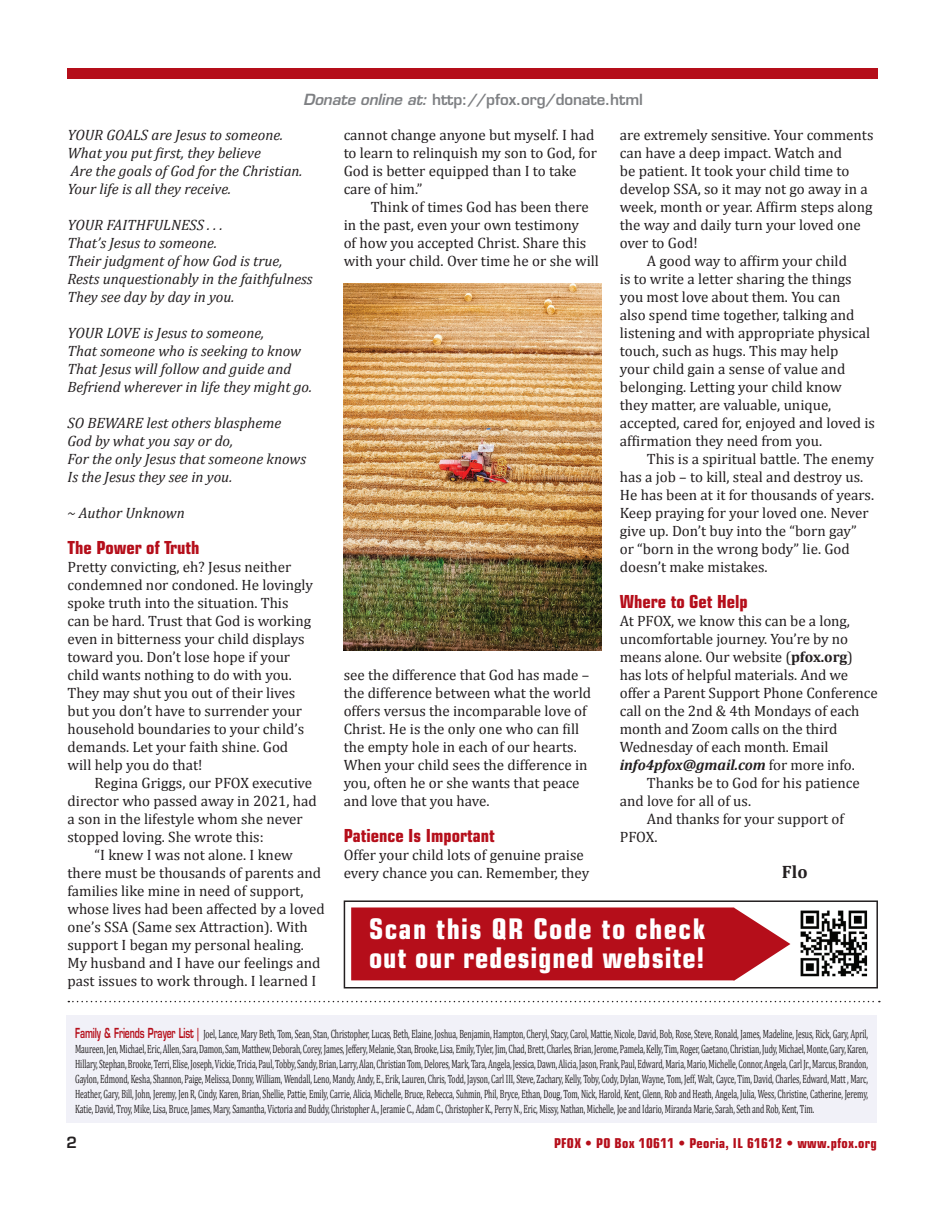
<style>
.page{position:relative;width:932px;height:1215px;background:#fff}
.page>*{position:absolute;margin:0;border:0;box-sizing:border-box;transform-origin:0 0}
.t1{font:700 condensed 28.5px/28.5px "Eurostile LT Std";letter-spacing:.03em;color:#fff}
.t2{font:700 condensed 18px "Eurostile LT Std";color:#b50e1a}
.t3{font:700 18px "Cambria";color:#231f20}
.t4{font:600 15.15px "Eurostile LT Std";color:#231f20}
.t5{font:15px/18px "Cambria";color:#231f20}
.t6{font:italic 15px/18px "Cambria";color:#231f20}
.t7{font:600 15px "Eurostile LT Std";letter-spacing:-.01em;color:#7e8083}
.t8{font:700 condensed 13.65px "Eurostile LT Std";letter-spacing:.025em;color:#b50e1a}
.t9{font:12px/15px "Cambria";letter-spacing:-.01em;color:#231f20;text-align:justify;scale:.64 1}
.s1{font-style:italic}
.s2{font-weight:700}
.s3{font-weight:700;font-style:italic}
.s4{font-family:"Eurostile LT Std";font-weight:600;font-size:13.5px;color:#b50e1a}
</style>
<div class="page">
<div style="left:68px;top:68px;width:810px;height:11px;background:#b50e1a"></div>
<svg style="left:68px;top:1001px;width:811px;height:1px"></svg>
<div style="left:67px;top:1015px;width:809px;height:108px;background:#f1f1f8"></div>
<img style="left:790px;top:910px;width:78px;height:67px">
<svg style="left:351px;top:907px;width:439px;height:74px;background:#ba202b"></svg>
<div style="left:344px;top:900px;width:534px;height:88px;border:2px solid #231f20"></div>
<img style="left:344px;top:284px;width:258px;height:366px">
<p class="t7" style="left:303px;top:91px;width:341px"><span class="s1">Donate online at:</span> http://pfox.org/donate.html</p>
<p class="t6" style="left:68px;top:125px;width:236px">YOUR GOALS are Jesus to someone.<br>What you put first, they believe<br>Are the goals of God for the Christian.<br>Your life is all they receive.</p>
<p class="t6" style="left:68px;top:215px;width:246px">YOUR FAITHFULNESS . . .<br>That’s Jesus to someone.<br>Their judgment of how God is true,<br>Rests unquestionably in the faithfulness<br>They see day by day in you.</p>
<p class="t6" style="left:68px;top:323px;width:246px">YOUR LOVE is Jesus to someone,<br>That someone who is seeking to know That Jesus will follow and guide and Befriend wherever in life they might go.</p>
<p class="t6" style="left:68px;top:413px;width:240px">SO BEWARE lest others blaspheme<br>God by what you say or do,<br>For the only Jesus that someone knows<br>Is the Jesus they see in you.</p>
<p class="t6" style="left:68px;top:503px;width:119px">~ Author Unknown</p>
<p class="t2" style="left:68px;top:536px;width:133px">The Power of Truth</p>
<p class="t5" style="left:68px;top:557px;width:247px">Pretty convicting, eh? Jesus neither condemned nor condoned. He lovingly spoke truth into the situation. This can be hard. Trust that God is working even in bitterness your child displays toward you. Don’t lose hope if your child wants nothing to do with you.<br>They may shut you out of their lives but you don’t have to surrender your household boundaries to your child’s demands. Let your faith shine. God will help you do that!</p>
<p class="t5" style="left:94px;top:773px;width:219px">Regina Griggs, our PFOX executive</p>
<p class="t5" style="left:68px;top:791px;width:251px">director who passed away in 2021, had</p>
<p class="t5" style="left:68px;top:809px;width:237px">a son in the lifestyle whom she never</p>
<p class="t5" style="left:68px;top:827px;width:198px">stopped loving. She wrote this:</p>
<p class="t5" style="left:94px;top:845px;width:200px">“I knew I was not alone. I knew</p>
<p class="t5" style="left:68px;top:863px;width:255px">there must be thousands of parents and</p>
<p class="t5" style="left:68px;top:881px;width:237px">families like mine in need of support,</p>
<p class="t5" style="left:68px;top:899px;width:259px">whose lives had been affected by a loved</p>
<p class="t5" style="left:68px;top:917px;width:242px">one’s SSA (Same sex Attraction). With</p>
<p class="t5" style="left:68px;top:935px;width:238px">support I began my personal healing.</p>
<p class="t5" style="left:68px;top:953px;width:254px">My husband and I have our feelings and</p>
<p class="t5" style="left:68px;top:971px;width:250px">past issues to work through. I learned I</p>
<p class="t5" style="left:344px;top:125px;width:255px">cannot change anyone but myself. I had to learn to relinquish my son to God, for<br>God is better equipped than I to take care of him.”</p>
<p class="t5" style="left:344px;top:197px;width:257px;text-indent:27px">Think of times God has been there in the past, even your own testimony<br>of how you accepted Christ. Share this with your child. Over time he or she will</p>
<p class="t5" style="left:344px;top:665px;width:249px">see the difference that God has made – the difference between what the world offers versus the incomparable love of Christ. He is the only one who can fill the empty hole in each of our hearts.<br>When your child sees the difference in you, often he or she wants that peace and love that you have.</p>
<p class="t2" style="left:344px;top:824px;width:153px">Patience Is Important</p>
<p class="t5" style="left:344px;top:845px;width:247px">Offer your child lots of genuine praise every chance you can. Remember, they</p>
<p class="t5" style="left:620px;top:125px;width:255px">are extremely sensitive. Your comments</p>
<p class="t5" style="left:620px;top:143px;width:224px">can have a deep impact. Watch and</p>
<p class="t5" style="left:620px;top:161px;width:231px">be patient. It took your child time to</p>
<p class="t5" style="left:620px;top:179px;width:249px">develop SSA, so it may not go away in a</p>
<p class="t5" style="left:620px;top:197px;width:254px">week, month or year. Affirm steps along</p>
<p class="t5" style="left:620px;top:215px;width:242px">the way and daily turn your loved one</p>
<p class="t5" style="left:620px;top:233px;width:79px">over to God!</p>
<p class="t5" style="left:646px;top:251px;width:202px">A good way to affirm your child</p>
<p class="t5" style="left:620px;top:269px;width:233px">is to write a letter sharing the things</p>
<p class="t5" style="left:620px;top:287px;width:222px">you most love about them. You can</p>
<p class="t5" style="left:620px;top:305px;width:236px">also spend time together, talking and</p>
<p class="t5" style="left:620px;top:323px;width:252px">listening and with appropriate physical</p>
<p class="t5" style="left:620px;top:341px;width:220px">touch, such as hugs. This may help</p>
<p class="t5" style="left:620px;top:359px;width:227px">your child gain a sense of value and</p>
<p class="t5" style="left:620px;top:377px;width:223px">belonging. Letting your child know</p>
<p class="t5" style="left:620px;top:395px;width:213px">they matter, are valuable, unique,</p>
<p class="t5" style="left:620px;top:413px;width:257px">accepted, cared for, enjoyed and loved is</p>
<p class="t5" style="left:620px;top:431px;width:204px">affirmation they need from you.</p>
<p class="t5" style="left:646px;top:449px;width:229px">This is a spiritual battle. The enemy</p>
<p class="t5" style="left:620px;top:467px;width:245px">has a job – to kill, steal and destroy us.</p>
<p class="t5" style="left:620px;top:485px;width:256px">He has been at it for thousands of years.</p>
<p class="t5" style="left:620px;top:503px;width:250px">Keep praying for your loved one. Never</p>
<p class="t5" style="left:620px;top:521px;width:238px">give up. Don’t buy into the “born gay”</p>
<p class="t5" style="left:620px;top:539px;width:231px">or “born in the wrong body” lie. God</p>
<p class="t5" style="left:620px;top:557px;width:149px">doesn’t make mistakes.</p>
<p class="t2" style="left:620px;top:590px;width:130px">Where to Get Help</p>
<p class="t5" style="left:620px;top:611px;width:259px">At PFOX, we know this can be a long, uncomfortable journey. You’re by no means alone. Our website (<span class="s2">pfox.org</span>) has lots of helpful materials. And we offer a Parent Support Phone Conference call on the 2nd &amp; 4th Mondays of each month and Zoom calls on the third Wednesday of each month. Email <span class="s3">info4pfox@gmail.com</span> for more info.</p>
<p class="t5" style="left:620px;top:773px;width:241px;text-indent:27px">Thanks be to God for his patience and love for all of us.</p>
<p class="t5" style="left:620px;top:809px;width:226px;text-indent:27px">And thanks for your support of<br>PFOX.</p>
<p class="t3" style="left:782px;top:860px;width:27px">Flo</p>
<h1 class="t1" style="left:369px;top:915px;width:337px">Scan this QR Code to check out our redesigned website!</h1>
<p class="t9" style="left:75px;top:1026px;width:1240px"><span class="s4">Family &amp; Friends Prayer List |</span> Joel, Lance, Mary Beth, Tom, Sean, Stan, Christopher, Lucas, Beth, Elaine, Joshua, Benjamin, Hampton, Cheryl, Stacy, Carol, Mattie, Nicole, David, Bob, Rose, Steve, Ronald, James, Madeline, Jesus, Rick, Gary, April, Maureen, Jen, Michael, Eric, Allen, Sara, Damon, Sam, Matthew, Deborah, Corey, James, Jeffery, Melanie, Stan, Brooke, Lisa, Emily, Tyler, Jim, Chad, Brett, Charles, Brian, Jerome, Pamela, Kelly, Tim, Roger, Gaetano, Christian, Judy, Michael, Monte, Gary, Karen, Hillary, Stephan, Brooke, Terri, Elise, Joseph, Vickie, Tricia, Paul, Tobby, Sandy, Brian, Larry, Alan, Christian Tom, Delores, Mark, Tara, Angela, Jessica, Dawn, Alicia, Jason, Frank, Paul, Edward, Maria, Mario, Michelle, Connor, Angela, Carl Jr., Marcus, Brandon, Gaylon, Edmond, Kesha, Shannon, Paige, Melissa, Donny, William, Wendall, Leno, Mandy, Andy, E., Erik, Lauren, Chris, Todd, Jayson, Carl III, Steve, Zachary, Kelly, Toby, Cody, Dylan, Wayne, Tom, Jeff, Walt, Cayce, Tim, David, Charles, Edward, Matt , Marc, Heather, Gary, Bill, John, Jeremy, Jen R, Cindy, Karen, Brian, Shellie, Pattie, Emily, Carrie, Alicia, Michelle, Bruce, Rebecca, Suhmin, Phil, Bryce, Ethan, Doug, Tom, Nick, Harold, Kent, Glenn, Rob and Heath, Angela, Julia, Wess, Christine, Catherine, Jeremy, Katie, David, Troy, Mike, Lisa, Bruce, James, Mary, Samantha, Victoria and Buddy, Christopher A., Jeramie C., Adam C., Christopher K., Perry N., Eric, Missy, Nathan, Michelle, Joe and Idario, Miranda Marie, Sarah, Seth and Rob, Kent, Tim.</p>
<p class="t4" style="left:66px;top:1133px;width:12px">2</p>
<p class="t8" style="left:554px;top:1135px;width:324px">PFOX • PO Box 10611 • Peoria, IL 61612 • www.pfox.org</p>
</div>
